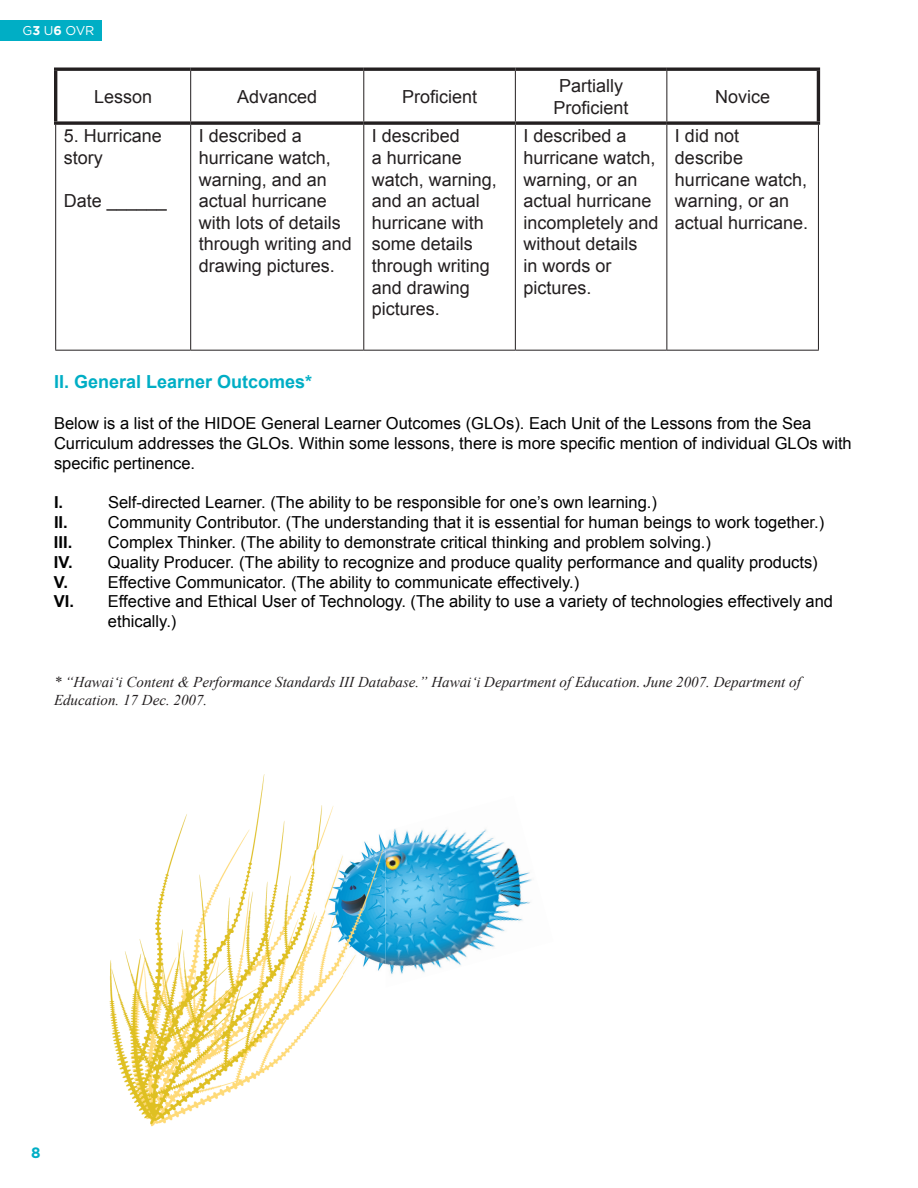
<style>
.page{position:relative;width:918px;height:1188px;background:#fff}
.page>*{position:absolute;margin:0;border:0;box-sizing:border-box;transform-origin:0 0}
.t1{font:18px/21.6px "Arial";color:#231f20}
.t2{font:700 18px "Arial";color:#00aec5}
.t3{font:16.5px/19.8px "Arial";color:#000}
.t4{font:700 16.5px "Arial";color:#000}
.t5{font:italic 15px/18px "Times New Roman";color:#231f20}
.t6{font:700 15px "Gotham";color:#00aec5}
.t7{font:12.75px "Gotham";color:#fff}
.s1{font-weight:700}
</style>
<div class="page">
<hr style="left:55px;top:125px;width:1px;height:225px;background:#231f20">
<hr style="left:190px;top:125px;width:1px;height:225px;background:#231f20">
<hr style="left:363px;top:125px;width:1px;height:225px;background:#231f20">
<hr style="left:515px;top:125px;width:1px;height:225px;background:#231f20">
<hr style="left:666px;top:125px;width:1px;height:225px;background:#231f20">
<hr style="left:818px;top:125px;width:1px;height:225px;background:#231f20">
<hr style="left:55px;top:350px;width:136px;height:1px;background:#231f20">
<hr style="left:191px;top:350px;width:173px;height:1px;background:#231f20">
<hr style="left:364px;top:350px;width:151px;height:1px;background:#231f20">
<hr style="left:515px;top:350px;width:152px;height:1px;background:#231f20">
<hr style="left:667px;top:350px;width:152px;height:1px;background:#231f20">
<hr style="left:54px;top:71px;width:3px;height:50px;background:#231f20">
<hr style="left:54px;top:68px;width:137px;height:3px;background:#231f20">
<hr style="left:191px;top:68px;width:173px;height:3px;background:#231f20">
<hr style="left:364px;top:68px;width:151px;height:3px;background:#231f20">
<hr style="left:515px;top:68px;width:152px;height:3px;background:#231f20">
<hr style="left:667px;top:68px;width:153px;height:3px;background:#231f20">
<svg style="left:54px;top:121px;width:137px;height:4px"></svg>
<svg style="left:191px;top:121px;width:173px;height:4px"></svg>
<svg style="left:364px;top:121px;width:151px;height:4px"></svg>
<svg style="left:515px;top:121px;width:152px;height:4px"></svg>
<svg style="left:667px;top:121px;width:153px;height:4px"></svg>
<hr style="left:190px;top:71px;width:1px;height:50px;background:#231f20">
<hr style="left:363px;top:71px;width:1px;height:50px;background:#231f20">
<hr style="left:515px;top:71px;width:1px;height:50px;background:#231f20">
<hr style="left:666px;top:71px;width:1px;height:50px;background:#231f20">
<hr style="left:817px;top:71px;width:3px;height:50px;background:#231f20">
<img style="left:386px;top:829px;width:146px;height:146px">
<img style="left:109px;top:774px;width:225px;height:353px">
<img style="left:309px;top:831px;width:77px;height:166px">
<div style="left:0;top:20px;width:101px;height:20px;background:#00aec5"></div>
<p class="t7" style="left:22px;top:23px;width:74px">G<span class="s1">3</span> U<span class="s1">6</span> OVR</p>
<p class="t1" style="left:94px;top:86px;width:60px">Lesson</p>
<p class="t1" style="left:237px;top:86px;width:82px">Advanced</p>
<p class="t1" style="left:402px;top:86px;width:77px">Proficient</p>
<p class="t1" style="left:554px;top:75px;width:77px;text-align:center">Partially<br>Proficient</p>
<p class="t1" style="left:715px;top:86px;width:57px">Novice</p>
<p class="t1" style="left:64px;top:125px;width:100px">5. Hurricane story</p>
<p class="t1" style="left:64px;top:190px;width:105px">Date ______</p>
<p class="t1" style="left:199px;top:125px;width:155px">I described a hurricane watch, warning, and an actual hurricane with lots of details through writing and drawing pictures.</p>
<p class="t1" style="left:372px;top:125px;width:127px">I described<br>a hurricane watch, warning, and an actual hurricane with some details through writing and drawing pictures.</p>
<p class="t1" style="left:523px;top:125px;width:137px">I described a hurricane watch, warning, or an actual hurricane incompletely and without details<br>in words or pictures.</p>
<p class="t1" style="left:675px;top:125px;width:135px">I did not describe hurricane watch, warning, or an actual hurricane.</p>
<p class="t2" style="left:54px;top:369px;width:260px">II. General Learner Outcomes*</p>
<p class="t3" style="left:54px;top:414px;width:799px">Below is a list of the HIDOE General Learner Outcomes (GLOs). Each Unit of the Lessons from the Sea<br>Curriculum addresses the GLOs. Within some lessons, there is more specific mention of individual GLOs with specific pertinence.</p>
<p class="t4" style="left:54px;top:492px;width:11px">I.</p>
<p class="t3" style="left:108px;top:493px;width:551px">Self-directed Learner. (The ability to be responsible for one’s own learning.)</p>
<p class="t4" style="left:54px;top:511px;width:15px">II.</p>
<p class="t3" style="left:108px;top:513px;width:718px">Community Contributor. (The understanding that it is essential for human beings to work together.)</p>
<p class="t4" style="left:54px;top:531px;width:20px">III.</p>
<p class="t3" style="left:54px;top:532px;width:765px;text-indent:54px">Complex Thinker. (The ability to demonstrate critical thinking and problem solving.)<br><span class="s1">IV.</span> Quality Producer. (The ability to recognize and produce quality performance and quality products)<br><span class="s1">V.</span></p>
<p class="t3" style="left:108px;top:572px;width:473px">Effective Communicator. (The ability to communicate effectively.)</p>
<p class="t3" style="left:54px;top:592px;width:781px"><span class="s1">VI.</span> Effective and Ethical User of Technology. (The ability to use a variety of technologies effectively and</p>
<p class="t3" style="left:108px;top:612px;width:70px">ethically.)</p>
<p class="t5" style="left:54px;top:672px;width:748px">* “Hawai‘i Content &amp; Performance Standards III Database.” Hawai‘i Department of Education. June 2007. Department of<br>Education. 17 Dec. 2007.</p>
<p class="t6" style="left:31px;top:1144px;width:11px">8</p>
</div>
